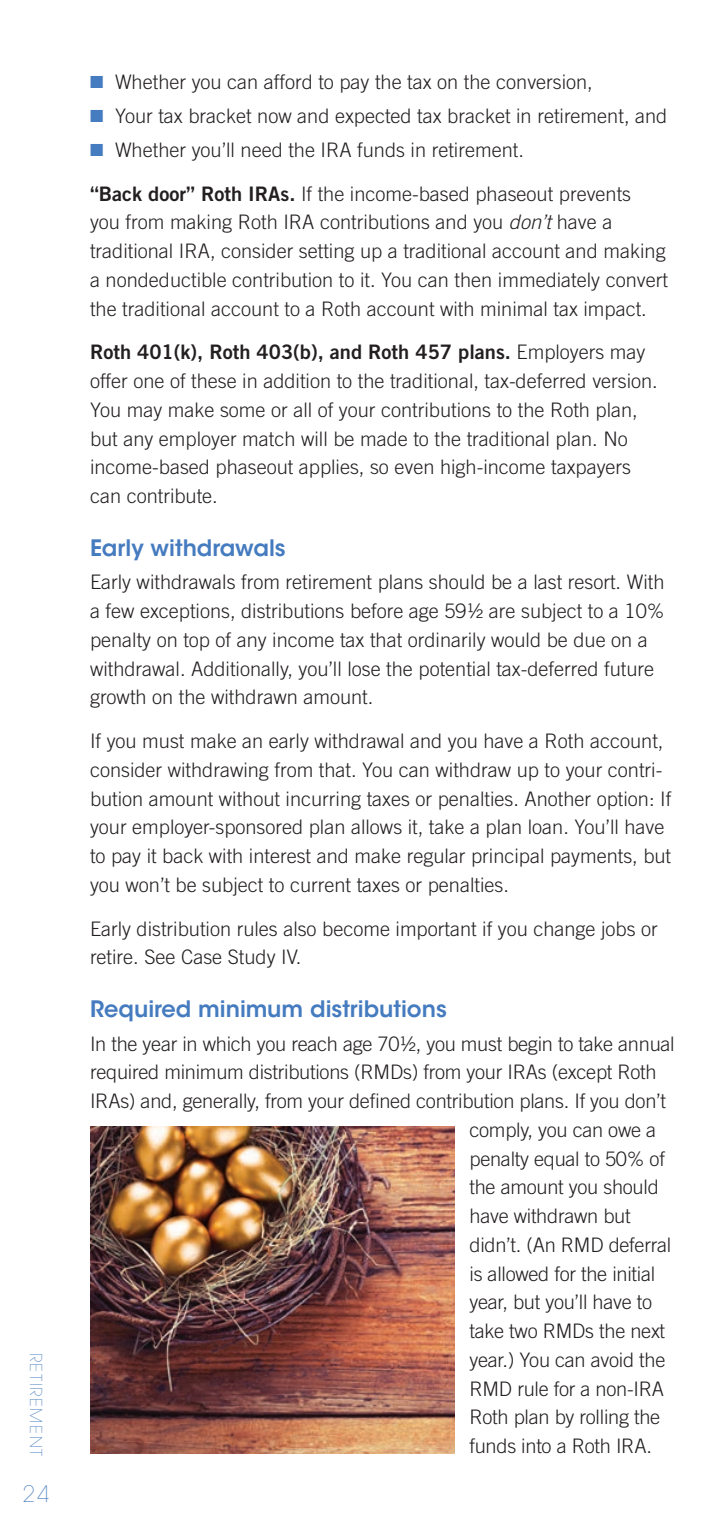
<style>
.page{position:relative;width:720px;height:1530px;background:#fff}
.page>*{position:absolute;margin:0;border:0;box-sizing:border-box;transform-origin:0 0}
.t1{font:600 22.5px "ITC Avant Garde Std";color:#457bbf}
.t2{font:200 22.5px "ITC Avant Garde Std";color:#457bbf}
.t3{font:300 20px/28.8px "Trade Gothic LT Std";color:#231f20}
.t4{font:20px "Trade Gothic LT Std Bd 2";color:#231f20}
.t5{font:200 16.25px "ITC Avant Garde Std";letter-spacing:.1em;color:#457bbf}
.s1{color:#457bbf}
.s2{font-family:"Trade Gothic LT Std Bd 2";font-weight:400}
.s3{font-style:italic}
.s4{font-family:"Trade Gothic LT Std";font-weight:300}
</style>
<div class="page">
<img style="left:90px;top:1127px;width:365px;height:326px">
<p class="t5" style="left:46px;top:1353px;width:105px;rotate:90deg">RETIREMENT</p>
<p class="t2" style="left:23px;top:1480px;width:29px">24</p>
<p class="t3" style="left:90px;top:68px;width:504px"><span class="s1">■</span> Whether you can afford to pay the tax on the conversion,</p>
<p class="t3" style="left:90px;top:101px;width:579px"><span class="s1">■</span> Your tax bracket now and expected tax bracket in retirement, and</p>
<p class="t3" style="left:90px;top:128px;width:543px;line-height:43.8px"><span class="s1">■</span> Whether you’ll need the IRA funds in retirement.<br><span class="s2">“Back door” Roth IRAs.</span> If the income-based phaseout prevents</p>
<p class="t3" style="left:90px;top:208px;width:579px">you from making Roth IRA contributions and you <span class="s3">don’t</span> have a traditional IRA, consider setting up a traditional account and making a nondeductible contribution to it. You can then immediately convert the traditional account to a Roth account with minimal tax impact.</p>
<p class="t4" style="left:90px;top:340px;width:557px">Roth 401(k), Roth 403(b), and Roth 457 plans. <span class="s4">Employers may</span></p>
<p class="t3" style="left:90px;top:366px;width:569px">offer one of these in addition to the traditional, tax-deferred version.<br>You may make some or all of your contributions to the Roth plan, but any employer match will be made to the traditional plan. No income-based phaseout applies, so even high-income taxpayers can contribute.</p>
<p class="t1" style="left:90px;top:533px;width:197px">Early withdrawals</p>
<p class="t3" style="left:90px;top:568px;width:576px">Early withdrawals from retirement plans should be a last resort. With a few exceptions, distributions before age 591/2 are subject to a 10% penalty on top of any income tax that ordinarily would be due on a withdrawal. Additionally, you’ll lose the potential tax-deferred future growth on the withdrawn amount.</p>
<p class="t3" style="left:90px;top:726px;width:583px">If you must make an early withdrawal and you have a Roth account, consider withdrawing from that. You can withdraw up to your contri&shy;bution amount without incurring taxes or penalties. Another option: If your employer-sponsored plan allows it, take a plan loan. You’ll have to pay it back with interest and make regular principal payments, but you won’t be subject to current taxes or penalties.</p>
<p class="t3" style="left:90px;top:914px;width:569px">Early distribution rules also become important if you change jobs or retire. See Case Study IV.</p>
<p class="t1" style="left:90px;top:994px;width:358px">Required minimum distributions</p>
<p class="t3" style="left:90px;top:1029px;width:586px">In the year in which you reach age 701/2, you must begin to take annual</p>
<p class="t3" style="left:90px;top:1058px;width:568px">required minimum distributions (RMDs) from your IRAs (except Roth</p>
<p class="t3" style="left:90px;top:1086px;width:577px">IRAs) and, generally, from your defined contribution plans. If you don’t</p>
<p class="t3" style="left:470px;top:1115px;width:188px">comply, you can owe a</p>
<p class="t3" style="left:470px;top:1144px;width:197px">penalty equal to 50% of</p>
<p class="t3" style="left:470px;top:1173px;width:191px">the amount you should</p>
<p class="t3" style="left:470px;top:1201px;width:163px">have withdrawn but</p>
<p class="t3" style="left:470px;top:1230px;width:203px">didn’t. (An RMD deferral</p>
<p class="t3" style="left:470px;top:1259px;width:187px">is allowed for the initial</p>
<p class="t3" style="left:470px;top:1288px;width:184px">year, but you’ll have to</p>
<p class="t3" style="left:470px;top:1316px;width:197px">take two RMDs the next</p>
<p class="t3" style="left:470px;top:1345px;width:197px">year.) You can avoid the</p>
<p class="t3" style="left:470px;top:1374px;width:196px">RMD rule for a non-IRA</p>
<p class="t3" style="left:470px;top:1403px;width:192px">Roth plan by rolling the</p>
<p class="t3" style="left:470px;top:1431px;width:184px">funds into a Roth IRA.</p>
</div>
